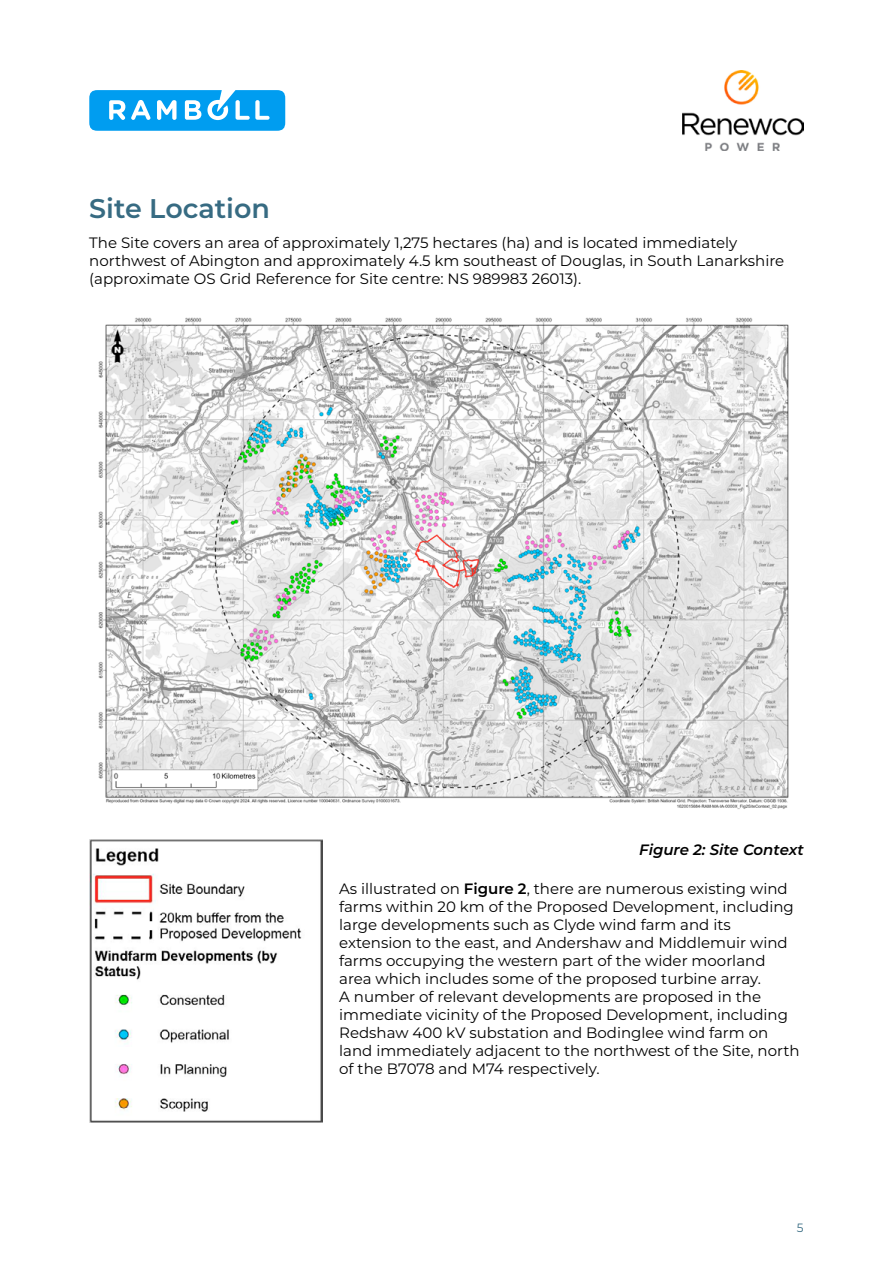
<style>
.page{position:relative;width:893px;height:1263px;background:#fff}
.page>*{position:absolute;margin:0;border:0;box-sizing:border-box;transform-origin:0 0}
.Heading_1{font:600 27px "Montserrat";color:#376b82}
.Body{font:15px/18px "Montserrat";color:#000}
.Figure{font:italic 600 15px "Montserrat";color:#000}
.t1{font:12px "Montserrat";color:#376b82}
.s1{font-weight:600}
</style>
<div class="page">
<img style="left:682px;top:70px;width:122px;height:81px">
<svg style="left:89px;top:90px;width:196px;height:41px;background:#32b0f2"></svg>
<img style="left:98px;top:317px;width:691px;height:492px">
<img style="left:89px;top:840px;width:233px;height:282px">
<h1 class="Heading_1" style="left:89px;top:189px;width:182px">Site Location</h1>
<p class="Body" style="left:89px;top:233px;width:696px">The Site covers an area of approximately 1,275 hectares (ha) and is located immediately northwest of Abington and approximately 4.5 km southeast of Douglas, in South Lanarkshire (approximate OS Grid Reference for Site centre: NS 989983 26013).</p>
<p class="Figure" style="left:639px;top:838px;width:166px">Figure 2: Site Context</p>
<p class="Body" style="left:339px;top:879px;width:462px">As illustrated on <span class="s1">Figure 2</span>, there are numerous existing wind farms within 20 km of the Proposed Development, including large developments such as Clyde wind farm and its extension to the east, and Andershaw and Middlemuir wind farms occupying the western part of the wider moorland area which includes some of the proposed turbine array.<br>A number of relevant developments are proposed in the immediate vicinity of the Proposed Development, including Redshaw 400 kV substation and Bodinglee wind farm on land immediately adjacent to the northwest of the Site, north of the B7078 and M74 respectively.</p>
<p class="t1" style="left:797px;top:1219px;width:8px">5</p>
</div>
